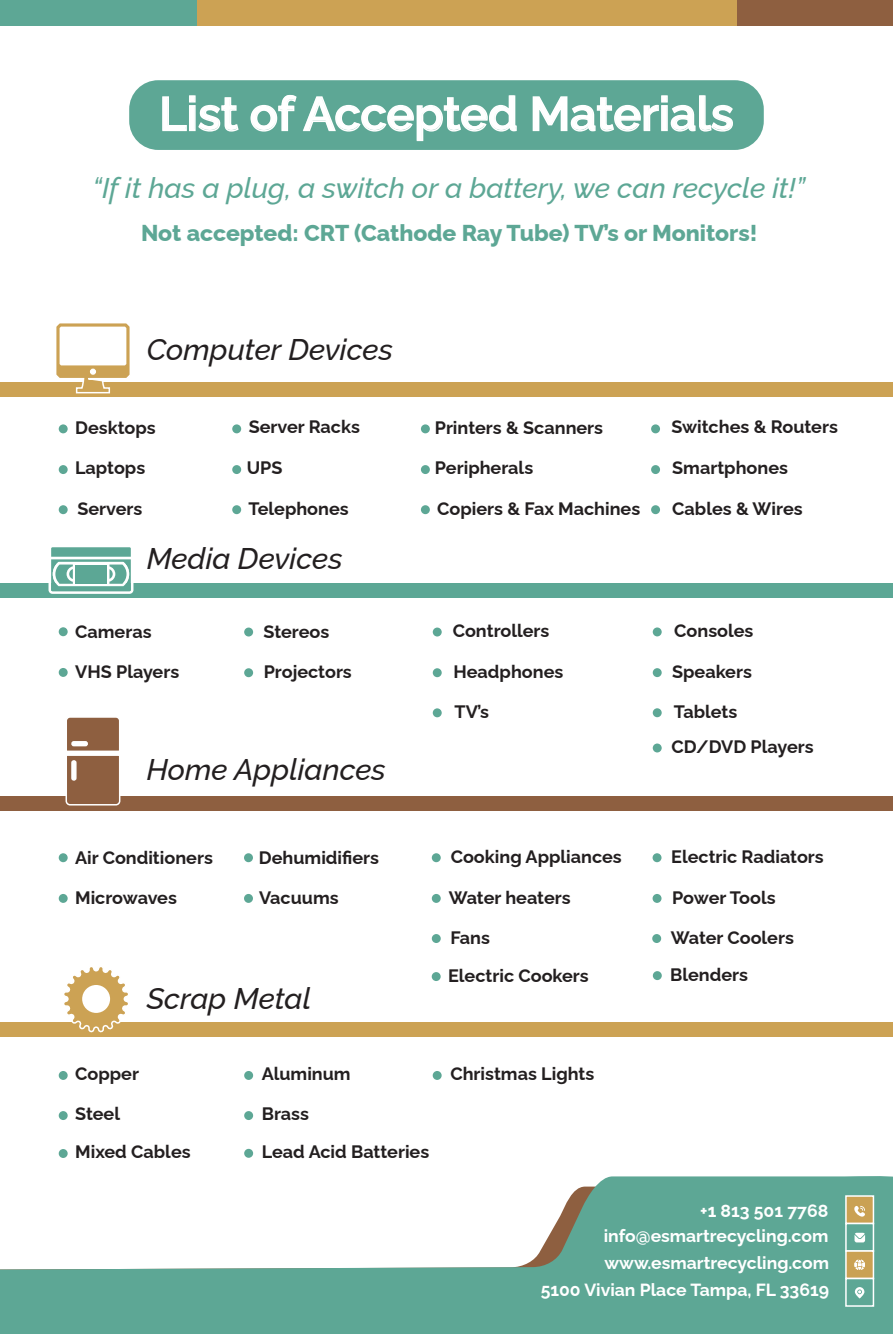
<style>
.page{position:relative;width:893px;height:1334px;background:#fff}
.page>*{position:absolute;margin:0;border:0;box-sizing:border-box;transform-origin:0 0}
.t1{font:600 46.95px "Raleway";color:#fff}
.t2{font:italic 500 29.85px "Raleway";color:#231f20}
.t3{font:italic 500 28.5px "Raleway";color:#5da795}
.t4{font:800 22.95px "Raleway";color:#5da795}
.t5{font:700 18px "Raleway";color:#231f20}
.t6{font:700 17.55px "Raleway";color:#fff}
</style>
<div class="page">
<div style="left:0;top:382px;width:893px;height:15px;background:#cca254"></div>
<div style="left:0;top:0;width:347px;height:26px;background:#5da795"></div>
<div style="left:495px;top:0;width:398px;height:26px;background:#8e5f40"></div>
<div style="left:197px;top:0;width:540px;height:26px;background:#cca254"></div>
<div style="left:0;top:583px;width:893px;height:15px;background:#5ca795"></div>
<div style="left:0;top:796px;width:893px;height:15px;background:#8e5f40"></div>
<div style="left:0;top:1021px;width:893px;height:15px;background:#cca254"></div>
<div style="left:59px;top:424px;width:9px;height:9px;background:#5da795;border-radius:50%"></div>
<div style="left:59px;top:465px;width:9px;height:9px;background:#5da795;border-radius:50%"></div>
<div style="left:59px;top:505px;width:9px;height:9px;background:#5da795;border-radius:50%"></div>
<div style="left:59px;top:627px;width:9px;height:9px;background:#5da795;border-radius:50%"></div>
<div style="left:59px;top:668px;width:9px;height:9px;background:#5da795;border-radius:50%"></div>
<div style="left:653px;top:743px;width:9px;height:9px;background:#5da795;border-radius:50%"></div>
<div style="left:59px;top:853px;width:9px;height:9px;background:#5da795;border-radius:50%"></div>
<div style="left:59px;top:894px;width:9px;height:9px;background:#5da795;border-radius:50%"></div>
<div style="left:432px;top:972px;width:9px;height:9px;background:#5da795;border-radius:50%"></div>
<div style="left:652px;top:934px;width:9px;height:9px;background:#5da795;border-radius:50%"></div>
<div style="left:59px;top:1071px;width:9px;height:9px;background:#5da795;border-radius:50%"></div>
<div style="left:59px;top:1111px;width:9px;height:9px;background:#5da795;border-radius:50%"></div>
<div style="left:59px;top:1149px;width:9px;height:9px;background:#5da795;border-radius:50%"></div>
<div style="left:244px;top:1071px;width:9px;height:9px;background:#5da795;border-radius:50%"></div>
<div style="left:244px;top:1111px;width:9px;height:9px;background:#5da795;border-radius:50%"></div>
<div style="left:244px;top:1149px;width:9px;height:8px;background:#5da795;border-radius:50%"></div>
<div style="left:433px;top:1071px;width:9px;height:9px;background:#5da795;border-radius:50%"></div>
<div style="left:244px;top:853px;width:9px;height:9px;background:#5da795;border-radius:50%"></div>
<div style="left:244px;top:894px;width:9px;height:9px;background:#5da795;border-radius:50%"></div>
<div style="left:653px;top:971px;width:9px;height:9px;background:#5da795;border-radius:50%"></div>
<div style="left:432px;top:853px;width:9px;height:9px;background:#5da795;border-radius:50%"></div>
<div style="left:432px;top:894px;width:9px;height:9px;background:#5da795;border-radius:50%"></div>
<div style="left:432px;top:934px;width:9px;height:9px;background:#5da795;border-radius:50%"></div>
<div style="left:653px;top:853px;width:8px;height:9px;background:#5da795;border-radius:50%"></div>
<div style="left:653px;top:894px;width:8px;height:9px;background:#5da795;border-radius:50%"></div>
<div style="left:244px;top:627px;width:9px;height:9px;background:#5da795;border-radius:50%"></div>
<div style="left:244px;top:668px;width:9px;height:9px;background:#5da795;border-radius:50%"></div>
<div style="left:433px;top:708px;width:9px;height:9px;background:#5da795;border-radius:50%"></div>
<div style="left:653px;top:627px;width:9px;height:9px;background:#5da795;border-radius:50%"></div>
<div style="left:653px;top:668px;width:9px;height:9px;background:#5da795;border-radius:50%"></div>
<div style="left:653px;top:708px;width:9px;height:9px;background:#5da795;border-radius:50%"></div>
<div style="left:433px;top:627px;width:9px;height:9px;background:#5da795;border-radius:50%"></div>
<div style="left:433px;top:668px;width:9px;height:9px;background:#5da795;border-radius:50%"></div>
<div style="left:421px;top:424px;width:9px;height:9px;background:#5da795;border-radius:50%"></div>
<div style="left:421px;top:465px;width:9px;height:9px;background:#5da795;border-radius:50%"></div>
<div style="left:421px;top:505px;width:9px;height:9px;background:#5da795;border-radius:50%"></div>
<div style="left:232px;top:424px;width:9px;height:9px;background:#5da795;border-radius:50%"></div>
<div style="left:232px;top:465px;width:9px;height:9px;background:#5da795;border-radius:50%"></div>
<div style="left:232px;top:505px;width:9px;height:9px;background:#5da795;border-radius:50%"></div>
<div style="left:651px;top:424px;width:9px;height:9px;background:#5da795;border-radius:50%"></div>
<div style="left:651px;top:465px;width:9px;height:9px;background:#5da795;border-radius:50%"></div>
<div style="left:651px;top:505px;width:9px;height:9px;background:#5da795;border-radius:50%"></div>
<div style="left:129px;top:80px;width:635px;height:70px;background:#5da795;border-radius:29px"></div>
<svg style="left:162px;top:95px;width:77px;height:37px"></svg>
<svg style="left:250px;top:95px;width:267px;height:47px"></svg>
<svg style="left:532px;top:95px;width:201px;height:37px"></svg>
<svg style="left:56px;top:323px;width:74px;height:71px"></svg>
<svg style="left:65px;top:717px;width:56px;height:89px"></svg>
<svg style="left:49px;top:547px;width:84px;height:47px"></svg>
<svg style="left:61px;top:967px;width:71px;height:66px"></svg>
<div style="left:82px;top:985px;width:28px;height:28px;background:#fff;border-radius:50%"></div>
<svg style="left:0;top:1176px;width:893px;height:158px;fill:#5da795"></svg>
<div style="left:845px;top:1195px;width:29px;height:29px;background:#caa153;border:2px solid #fff"></div>
<div style="left:845px;top:1222px;width:29px;height:29px;background:#5da795;border:2px solid #fff"></div>
<div style="left:845px;top:1250px;width:29px;height:29px;background:#caa153;border:2px solid #fff"></div>
<div style="left:845px;top:1277px;width:29px;height:29px;background:#5da795;border:2px solid #fff"></div>
<svg style="left:854px;top:1205px;width:11px;height:11px"></svg>
<svg style="left:854px;top:1232px;width:11px;height:10px"></svg>
<svg style="left:855px;top:1287px;width:9px;height:11px"></svg>
<svg style="left:854px;top:1259px;width:11px;height:11px"></svg>
<h1 class="t1" style="left:159px;top:77px;width:576px">List of Accepted Materials</h1>
<h3 class="t3" style="left:93px;top:166px;width:714px">“If it has a plug, a switch or a battery, we can recycle it!”</h3>
<p class="t4" style="left:141px;top:215px;width:618px">Not accepted: CRT (Cathode Ray Tube) TV’s or Monitors!</p>
<h2 class="t2" style="left:147px;top:326px;width:248px">Computer Devices</h2>
<p class="t5" style="left:75px;top:414px;width:82px">Desktops</p>
<p class="t5" style="left:249px;top:413px;width:113px">Server Racks</p>
<p class="t5" style="left:247px;top:454px;width:37px">UPS</p>
<p class="t5" style="left:77px;top:494px;width:66px">Servers</p>
<p class="t5" style="left:435px;top:414px;width:170px">Printers &amp; Scanners</p>
<p class="t5" style="left:75px;top:454px;width:72px">Laptops</p>
<p class="t5" style="left:435px;top:454px;width:100px">Peripherals</p>
<p class="t5" style="left:248px;top:494px;width:102px">Telephones</p>
<p class="t5" style="left:437px;top:494px;width:205px">Copiers &amp; Fax Machines</p>
<h2 class="t2" style="left:147px;top:535px;width:197px">Media Devices</h2>
<p class="t5" style="left:671px;top:413px;width:168px">Switches &amp; Routers</p>
<p class="t5" style="left:672px;top:454px;width:117px">Smartphones</p>
<p class="t5" style="left:672px;top:494px;width:132px">Cables &amp; Wires</p>
<p class="t5" style="left:75px;top:617px;width:78px">Cameras</p>
<p class="t5" style="left:674px;top:616px;width:81px">Consoles</p>
<p class="t5" style="left:672px;top:657px;width:81px">Speakers</p>
<p class="t5" style="left:453px;top:616px;width:98px">Controllers</p>
<p class="t5" style="left:264px;top:617px;width:67px">Stereos</p>
<p class="t5" style="left:75px;top:657px;width:106px">VHS Players</p>
<p class="t5" style="left:264px;top:657px;width:90px">Projectors</p>
<p class="t5" style="left:454px;top:657px;width:111px">Headphones</p>
<p class="t5" style="left:455px;top:698px;width:36px">TV’s</p>
<p class="t5" style="left:674px;top:697px;width:65px">Tablets</p>
<h2 class="t2" style="left:147px;top:746px;width:241px">Home Appliances</h2>
<p class="t5" style="left:671px;top:733px;width:144px">CD/DVD Players</p>
<p class="t5" style="left:75px;top:843px;width:139px">Air Conditioners</p>
<p class="t5" style="left:451px;top:842px;width:172px">Cooking Appliances</p>
<p class="t5" style="left:449px;top:883px;width:123px">Water heaters</p>
<p class="t5" style="left:259px;top:843px;width:122px">Dehumidifiers</p>
<p class="t5" style="left:75px;top:883px;width:103px">Microwaves</p>
<p class="t5" style="left:259px;top:883px;width:81px">Vacuums</p>
<p class="t5" style="left:671px;top:842px;width:154px">Electric Radiators</p>
<p class="t5" style="left:672px;top:883px;width:105px">Power Tools</p>
<p class="t5" style="left:450px;top:923px;width:41px">Fans</p>
<p class="t5" style="left:671px;top:923px;width:125px">Water Coolers</p>
<h2 class="t2" style="left:147px;top:975px;width:166px">Scrap Metal</h2>
<p class="t5" style="left:448px;top:961px;width:142px">Electric Cookers</p>
<p class="t5" style="left:670px;top:961px;width:79px">Blenders</p>
<p class="t5" style="left:75px;top:1060px;width:65px">Copper</p>
<p class="t5" style="left:450px;top:1060px;width:145px">Christmas Lights</p>
<p class="t5" style="left:75px;top:1100px;width:46px">Steel</p>
<p class="t5" style="left:262px;top:1060px;width:90px">Aluminum</p>
<p class="t5" style="left:262px;top:1100px;width:49px">Brass</p>
<p class="t5" style="left:75px;top:1138px;width:117px">Mixed Cables</p>
<p class="t5" style="left:262px;top:1138px;width:169px">Lead Acid Batteries</p>
<p class="t6" style="left:700px;top:1197px;width:130px">+1 813 501 7768</p>
<p class="t6" style="left:604px;top:1222px;width:226px">info@esmartrecycling.com</p>
<p class="t6" style="left:604px;top:1248px;width:226px">www.esmartrecycling.com</p>
<p class="t6" style="left:541px;top:1276px;width:290px">5100 Vivian Place Tampa, FL 33619</p>
</div>
